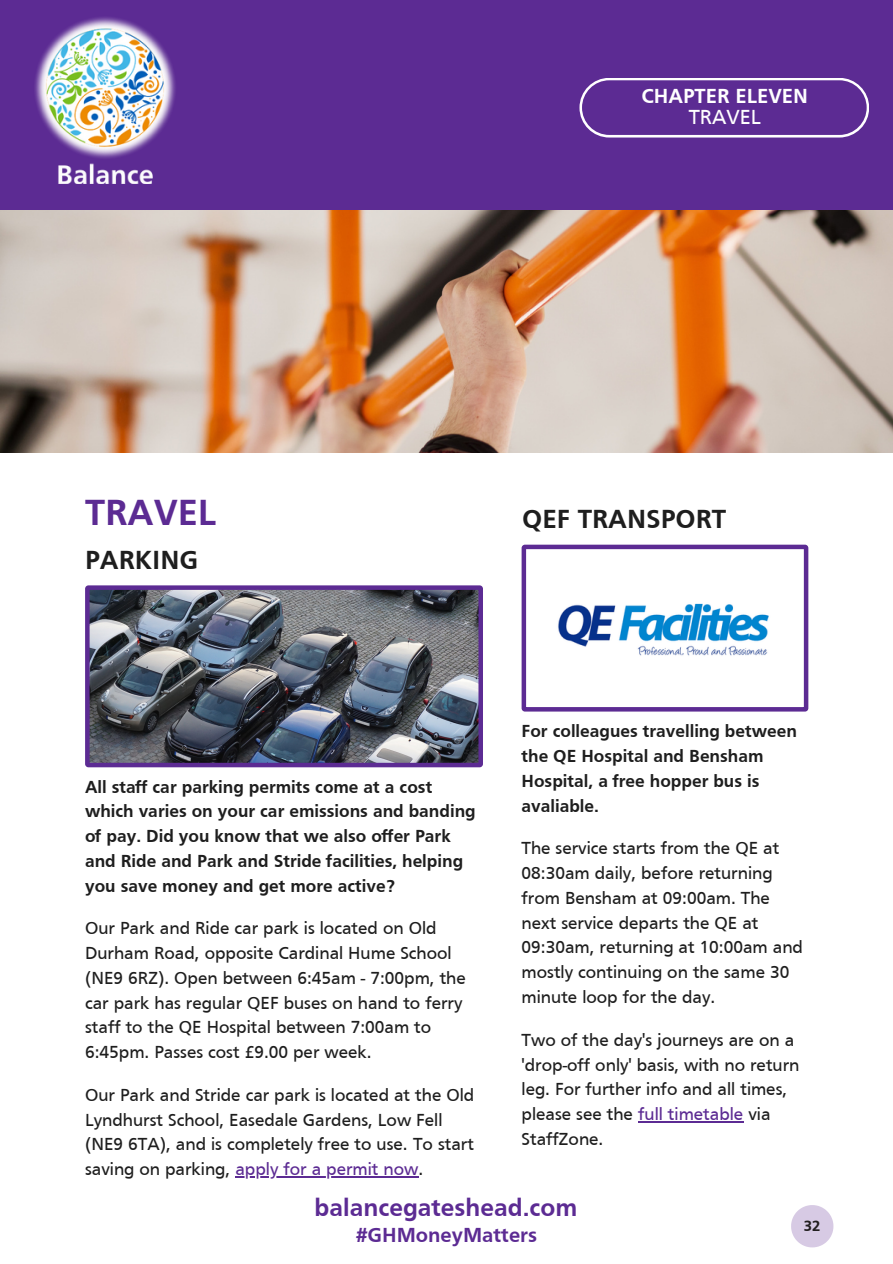
<style>
.page{position:relative;width:893px;height:1264px;background:#fff}
.page>*{position:absolute;margin:0;border:0;box-sizing:border-box;transform-origin:0 0}
.t1{font:700 37.5px "Frutiger";color:#5c2b93}
.t2{font:700 27px "Frutiger";color:#1e1e1e}
.t3{font:700 25.5px "Frutiger";color:#5c2b93}
.t4{font:700 21px "Frutiger";color:#5c2b93}
.t5{font:700 21px "Frutiger";color:#fff}
.t6{font:21px "Frutiger";color:#fff}
.t7{font:18px/24.8px "Frutiger";color:#1e1e1e}
.t8{font:700 18px/24.8px "Frutiger";color:#1e1e1e}
.t9{font:700 15.45px "Frutiger";color:#231f20}
.s1{color:#5c2b93}
</style>
<div class="page">
<div style="left:1px;top:0;width:891px;height:453px;background:#5c2b93"></div>
<img style="left:1px;top:211px;width:891px;height:242px">
<img style="left:35px;top:17px;width:141px;height:167px">
<svg style="left:579px;top:78px;width:290px;height:59px"></svg>
<img style="left:85px;top:585px;width:397px;height:182px">
<svg style="left:521px;top:544px;width:287px;height:167px"></svg>
<hr style="left:235px;top:1176px;width:183px;height:1px;background:#5c2b93">
<hr style="left:638px;top:1121px;width:105px;height:1px;background:#5c2b93">
<svg style="left:791px;top:1205px;width:42px;height:42px"></svg>
<p class="t5" style="left:641px;top:87px;width:168px">CHAPTER ELEVEN</p>
<p class="t6" style="left:688px;top:109px;width:74px">TRAVEL</p>
<p class="t1" style="left:85px;top:498px;width:133px">TRAVEL</p>
<p class="t2" style="left:85px;top:549px;width:115px">PARKING</p>
<p class="t2" style="left:522px;top:509px;width:206px">QEF TRANSPORT</p>
<p class="t8" style="left:85px;top:775px;width:392px">All staff car parking permits come at a cost which varies on your car emissions and banding of pay. Did you know that we also offer Park and Ride and Park and Stride facilities, helping you save money and get more active?</p>
<p class="t7" style="left:85px;top:917px;width:382px">Our Park and Ride car park is located on Old Durham Road, opposite Cardinal Hume School (NE9 6RZ). Open between 6:45am - 7:00pm, the car park has regular QEF buses on hand to ferry staff to the QE Hospital between 7:00am to 6:45pm. Passes cost £9.00 per week.</p>
<p class="t7" style="left:85px;top:1083px;width:391px">Our Park and Stride car park is located at the Old Lyndhurst School, Easedale Gardens, Low Fell (NE9 6TA), and is completely free to use. To start saving on parking, <span class="s1">apply for a permit now</span>.</p>
<p class="t8" style="left:521px;top:720px;width:277px">For colleagues travelling between the QE Hospital and Bensham<br>Hospital, a free hopper bus is avaliable.</p>
<p class="t7" style="left:521px;top:837px;width:283px">The service starts from the QE at<br>08:30am daily, before returning from Bensham at 09:00am. The next service departs the QE at<br>09:30am, returning at 10:00am and mostly continuing on the same 30 minute loop for the day.</p>
<p class="t7" style="left:521px;top:1028px;width:279px">Two of the day's journeys are on a 'drop-off only' basis, with no return leg. For further info and all times, please see the <span class="s1">full timetable</span> via<br>StaffZone.</p>
<p class="t3" style="left:314px;top:1197px;width:264px">balancegateshead.com</p>
<p class="t4" style="left:356px;top:1226px;width:182px">#GHMoneyMatters</p>
<p class="t9" style="left:803px;top:1219px;width:18px">32</p>
</div>
